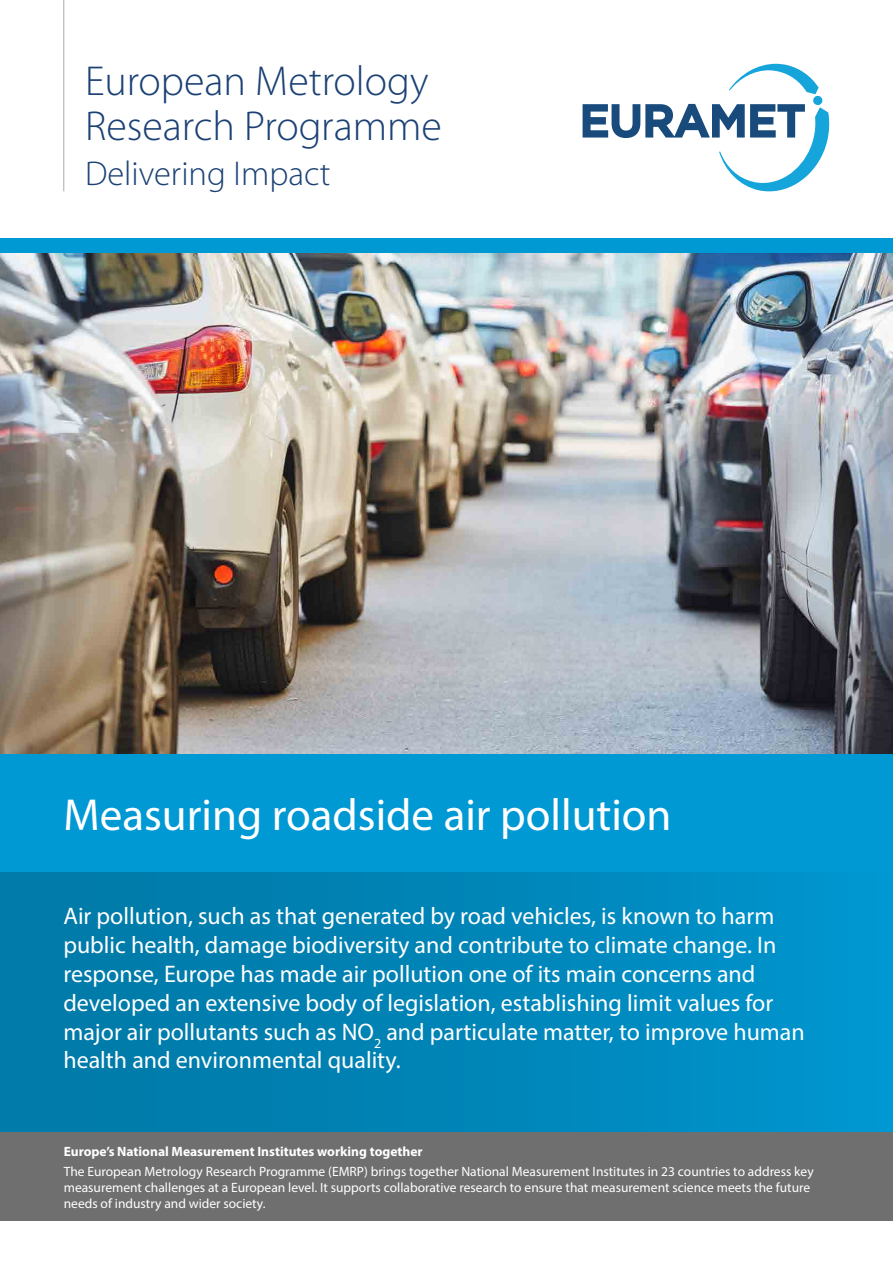
<style>
.page{position:relative;width:893px;height:1263px;background:#fff}
.page>*{position:absolute;margin:0;border:0;box-sizing:border-box;transform-origin:0 0}
.t1{font:45px "Myriad Pro";color:#fff}
.t2{font:300 42px/45px "Myriad Pro";color:#1b4175}
.t3{font:300 34.5px "Myriad Pro";color:#1b4175}
.t4{font:24px/28.8px "Myriad Pro";color:#fff}
.t5{font:13.5px/15.8px "Myriad Pro";color:#fff}
.t6{font:700 13.5px "Myriad Pro";color:#fff}
</style>
<div class="page">
<div style="left:0;top:754px;width:893px;height:378px;background:#0099d4"></div>
<div style="left:0;top:872px;width:893px;height:260px;background:linear-gradient(to right,#0077a4,#0094cd)"></div>
<img style="left:0;top:253px;width:893px;height:501px">
<svg style="left:583px;top:64px;width:247px;height:127px"></svg>
<hr style="left:63px;top:0;width:1px;height:191px;background:#aaa">
<div style="left:0;top:238px;width:893px;height:15px;background:#0099d4"></div>
<div style="left:0;top:1132px;width:893px;height:88px;background:#706f6f"></div>
<h2 class="t2" style="left:85px;top:59px;width:358px">European Metrology<br>Research Programme</h2>
<h3 class="t3" style="left:85px;top:155px;width:247px">Delivering Impact</h3>
<h1 class="t1" style="left:63px;top:787px;width:610px">Measuring roadside air pollution</h1>
<p class="t4" style="left:63px;top:902px;width:743px">Air pollution, such as that generated by road vehicles, is known to harm public health, damage biodiversity and contribute to climate change. In response, Europe has made air pollution one of its main concerns and developed an extensive body of legislation, establishing limit values for major air pollutants such as NO<sub>2</sub> and particulate matter, to improve human health and environmental quality.</p>
<p class="t6" style="left:64px;top:1143px;width:360px">Europe’s National Measurement Institutes working together</p>
<p class="t5" style="left:64px;top:1163px;width:751px">The European Metrology Research Programme (EMRP) brings together National Measurement Institutes in 23 countries to address key measurement challenges at a European level. It supports collaborative research to ensure that measurement science meets the future needs of industry and wider society.</p>
</div>
